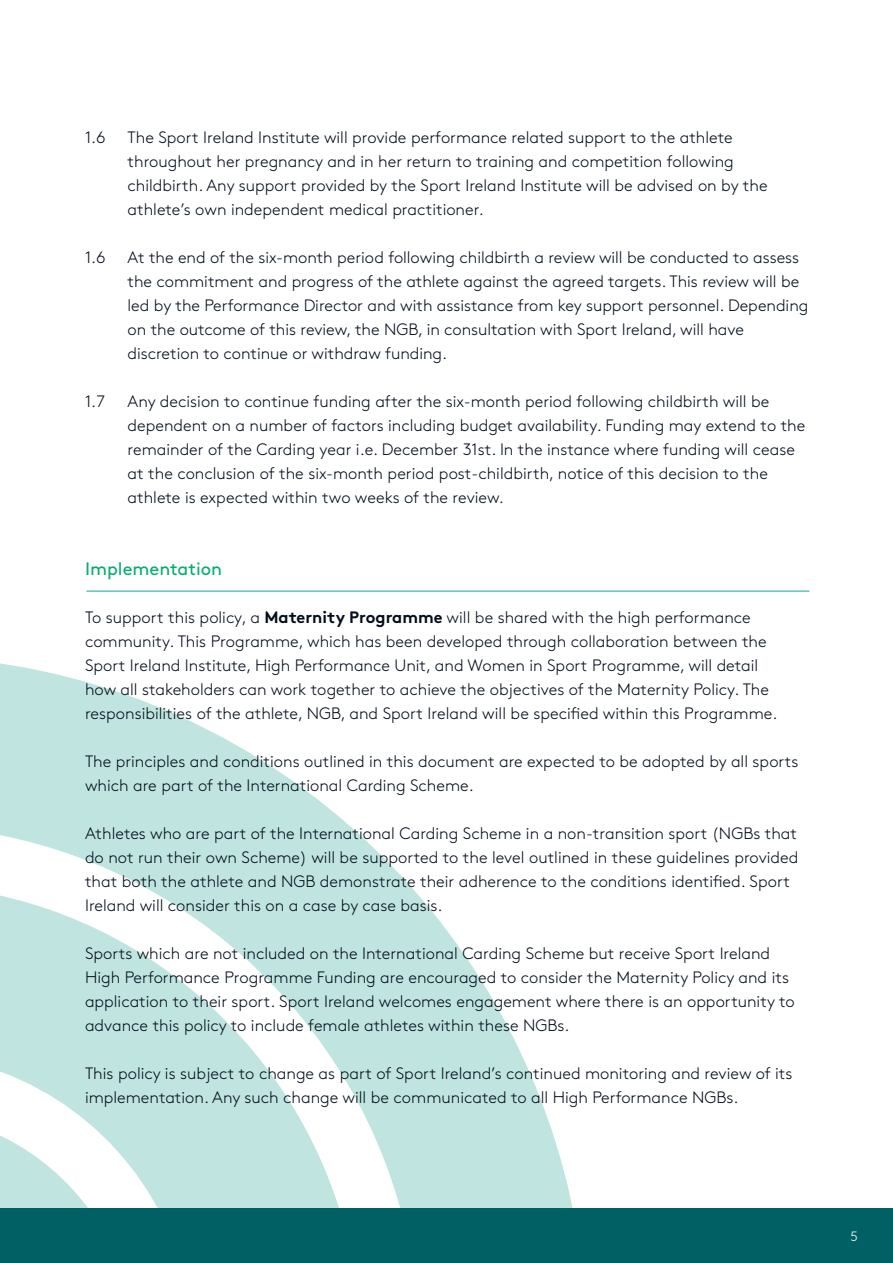
<style>
.page{position:relative;width:893px;height:1263px;background:#fff}
.page>*{position:absolute;margin:0;border:0;box-sizing:border-box;transform-origin:0 0}
.t1{font:18px "Brown Std";color:#06ae6e}
.t2{font:300 16.5px/24px "Brown Std";color:#030d1b}
.t3{font:300 13.5px "Brown Std";color:#fff}
.s1{font-weight:700}
</style>
<div class="page">
<svg style="left:0;top:663px;width:581px;height:546px;fill:#c1e5e0"></svg>
<svg style="left:0;top:888px;width:354px;height:321px;fill:#c0e5e0"></svg>
<svg style="left:0;top:1122px;width:123px;height:87px"></svg>
<div style="left:0;top:1209px;width:893px;height:54px;background:#006063"></div>
<hr style="left:86px;top:591px;width:723px;height:1px;background:#0ab28d">
<p class="t2" style="left:85px;top:125px;width:22px">1.6</p>
<p class="t2" style="left:128px;top:125px;width:642px">The Sport Ireland Institute will provide performance related support to the athlete throughout her pregnancy and in her return to training and competition following childbirth. Any support provided by the Sport Ireland Institute will be advised on by the athlete’s own independent medical practitioner.</p>
<p class="t2" style="left:85px;top:245px;width:22px">1.6</p>
<p class="t2" style="left:128px;top:245px;width:682px">At the end of the six-month period following childbirth a review will be conducted to assess the commitment and progress of the athlete against the agreed targets. This review will be led by the Performance Director and with assistance from key support personnel. Depending on the outcome of this review, the NGB, in consultation with Sport Ireland, will have discretion to continue or withdraw funding.</p>
<p class="t2" style="left:85px;top:389px;width:22px">1.7</p>
<p class="t2" style="left:128px;top:389px;width:679px">Any decision to continue funding after the six-month period following childbirth will be dependent on a number of factors including budget availability. Funding may extend to the remainder of the Carding year i.e. December 31st. In the instance where funding will cease at the conclusion of the six-month period post-childbirth, notice of this decision to the athlete is expected within two weeks of the review.</p>
<p class="t1" style="left:85px;top:558px;width:139px">Implementation</p>
<p class="t2" style="left:85px;top:605px;width:694px">To support this policy, a <span class="s1">Maternity Programme</span> will be shared with the high performance community. This Programme, which has been developed through collaboration between the Sport Ireland Institute, High Performance Unit, and Women in Sport Programme, will detail how all stakeholders can work together to achieve the objectives of the Maternity Policy. The responsibilities of the athlete, NGB, and Sport Ireland will be specified within this Programme.</p>
<p class="t2" style="left:85px;top:749px;width:715px">The principles and conditions outlined in this document are expected to be adopted by all sports which are part of the International Carding Scheme.</p>
<p class="t2" style="left:85px;top:821px;width:715px">Athletes who are part of the International Carding Scheme in a non-transition sport (NGBs that do not run their own Scheme) will be supported to the level outlined in these guidelines provided that both the athlete and NGB demonstrate their adherence to the conditions identified. Sport Ireland will consider this on a case by case basis.</p>
<p class="t2" style="left:85px;top:941px;width:711px">Sports which are not included on the International Carding Scheme but receive Sport Ireland High Performance Programme Funding are encouraged to consider the Maternity Policy and its application to their sport. Sport Ireland welcomes engagement where there is an opportunity to advance this policy to include female athletes within these NGBs.</p>
<p class="t2" style="left:85px;top:1061px;width:709px">This policy is subject to change as part of Sport Ireland’s continued monitoring and review of its implementation. Any such change will be communicated to all High Performance NGBs.</p>
<p class="t3" style="left:850px;top:1229px;width:9px">5</p>
</div>
